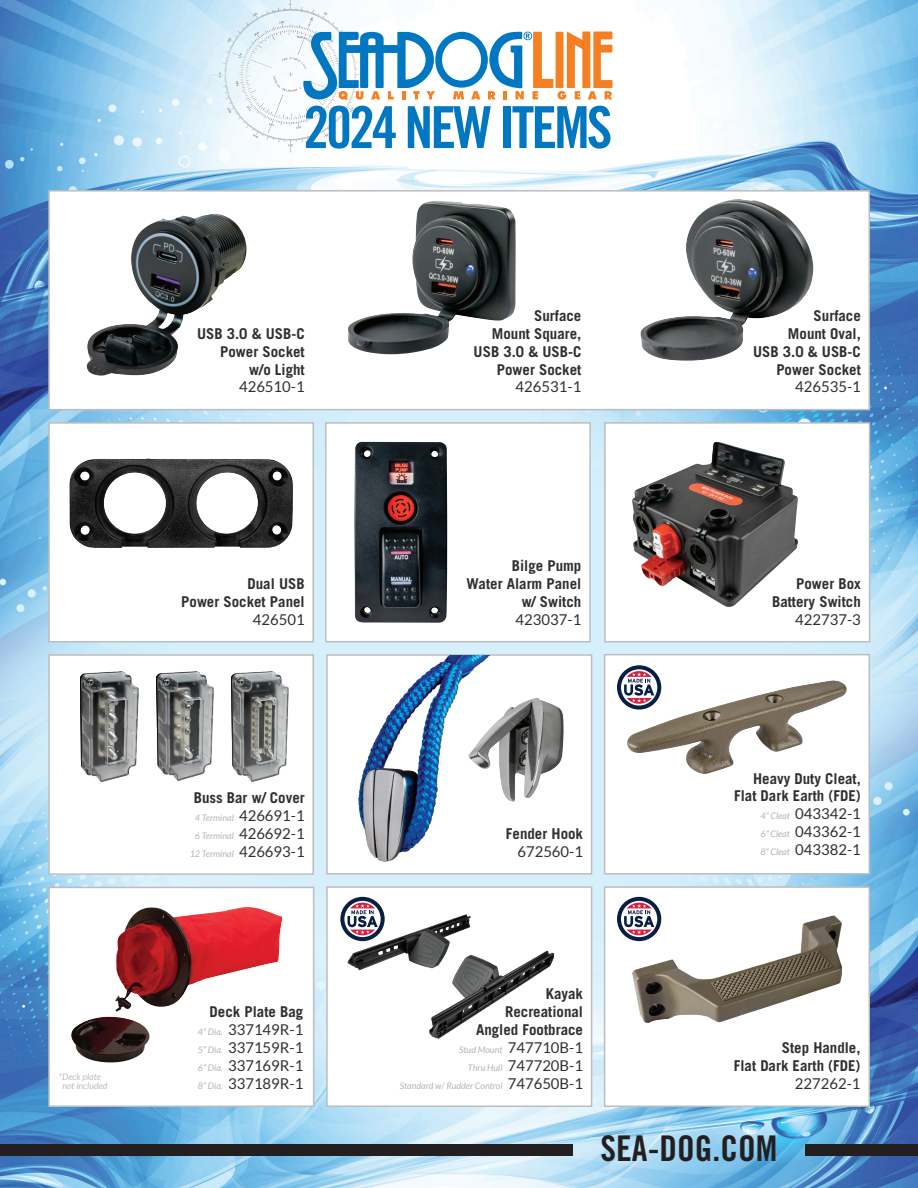
<style>
.page{position:relative;width:918px;height:1188px;background:#fff}
.page>*{position:absolute;margin:0;border:0;box-sizing:border-box;transform-origin:0 0}
.t1{font:57.9px "Trade Gothic LT Std Bd Cn 20";letter-spacing:-.05em;color:#0077c0}
.t2{font:35.4px "Trade Gothic LT Std Bd Cn 20";color:#231f20}
.t3{font:700 15px/17.9px "Trade Gothic LT Std";color:#312f30;text-align:right}
.t4{font:700 14.85px/17.9px "Trade Gothic LT Std";color:#312f30;text-align:right}
.t5{font:14.85px/17.9px "Lato";color:#312f30;text-align:justify}
.t6{font:italic 9px/17.9px "Lato";color:#b2b3b7;text-align:center}
.t7{font:italic 9px/9px "Lato";color:#bcbdc0}
.s1{font-style:normal;font-size:14.85px;color:#312f30}
.s2{font-style:italic;font-size:9px;color:#b2b3b7}
</style>
<div class="page">
<img style="left:0;top:0;width:918px;height:646px">
<img style="left:0;top:646px;width:918px;height:542px">
<div style="left:0;top:1145px;width:572px;height:11px;background:#231f20"></div>
<div style="left:806px;top:1145px;width:112px;height:11px;background:#231f20"></div>
<div style="left:605px;top:655px;width:264px;height:219px;background:#fff"></div>
<div style="left:604px;top:654px;width:266px;height:221px;border:1px solid #bcbdc0"></div>
<div style="left:605px;top:887px;width:264px;height:219px;background:#fff"></div>
<div style="left:604px;top:886px;width:266px;height:221px;border:1px solid #bcbdc0"></div>
<div style="left:49px;top:423px;width:264px;height:219px;background:#fff"></div>
<div style="left:48px;top:422px;width:266px;height:220px;border:1px solid #bcbdc0"></div>
<div style="left:49px;top:191px;width:820px;height:219px;background:#fff"></div>
<div style="left:48px;top:190px;width:822px;height:220px;border:1px solid #bcbdc0"></div>
<div style="left:605px;top:423px;width:265px;height:219px;background:#fff"></div>
<div style="left:604px;top:422px;width:266px;height:220px;border:1px solid #bcbdc0"></div>
<div style="left:326px;top:423px;width:264px;height:219px;background:#fff"></div>
<div style="left:325px;top:422px;width:266px;height:220px;border:1px solid #bcbdc0"></div>
<div style="left:327px;top:655px;width:265px;height:219px;background:#fff"></div>
<div style="left:326px;top:654px;width:266px;height:221px;border:1px solid #bcbdc0"></div>
<div style="left:327px;top:887px;width:265px;height:219px;background:#fff"></div>
<div style="left:326px;top:886px;width:266px;height:221px;border:1px solid #bcbdc0"></div>
<div style="left:49px;top:655px;width:264px;height:219px;background:#fff"></div>
<div style="left:48px;top:654px;width:266px;height:221px;border:1px solid #bcbdc0"></div>
<div style="left:49px;top:887px;width:265px;height:219px;background:#fff"></div>
<div style="left:48px;top:887px;width:266px;height:220px;border:1px solid #bcbdc0"></div>
<img style="left:200px;top:0;width:178px;height:159px">
<svg style="left:303px;top:31px;width:310px;height:69px"></svg>
<img style="left:87px;top:214px;width:159px;height:162px">
<img style="left:348px;top:201px;width:168px;height:153px">
<img style="left:640px;top:199px;width:173px;height:162px">
<img style="left:69px;top:458px;width:224px;height:90px">
<img style="left:354px;top:442px;width:93px;height:181px">
<img style="left:632px;top:442px;width:166px;height:165px">
<img style="left:231px;top:671px;width:58px;height:110px">
<img style="left:156px;top:671px;width:57px;height:110px">
<img style="left:81px;top:671px;width:57px;height:111px">
<img style="left:358px;top:656px;width:131px;height:205px">
<img style="left:468px;top:698px;width:96px;height:104px">
<img style="left:627px;top:680px;width:205px;height:73px">
<img style="left:632px;top:916px;width:210px;height:106px">
<img style="left:347px;top:915px;width:207px;height:123px">
<img style="left:115px;top:907px;width:167px;height:105px">
<img style="left:71px;top:1017px;width:79px;height:46px">
<svg style="left:617px;top:665px;width:44px;height:45px"></svg>
<svg style="left:617px;top:897px;width:44px;height:44px"></svg>
<svg style="left:340px;top:897px;width:45px;height:44px"></svg>
<p class="t7" style="left:62px;top:1073px;width:47px;text-indent:-3px">*Deck plate not included</p>
<h1 class="t1" style="left:303px;top:92px;width:311px">2024 NEW ITEMS</h1>
<p class="t4" style="left:197px;top:324px;width:109px">USB 3.0 &amp; USB-C<br>Power Socket w/o Light</p>
<p class="t5" style="left:239px;top:378px;width:67px">426510-1</p>
<p class="t4" style="left:181px;top:574px;width:125px">Dual USB<br>Power Socket Panel</p>
<p class="t5" style="left:253px;top:610px;width:53px">426501</p>
<p class="t4" style="left:194px;top:789px;width:113px">Buss Bar w/ Cover</p>
<p class="t6" style="left:190px;top:809px;width:117px">4 Terminal <span class="s1">426691-1<br></span>6 Terminal <span class="s1">426692-1<br></span>12 Terminal <span class="s1">426693-1</span></p>
<p class="t3" style="left:210px;top:1003px;width:95px">Deck Plate Bag</p>
<p class="t5" style="left:198px;top:1021px;width:107px"><span class="s2">4” Dia.</span> 337149R-1<br><span class="s2">5” Dia.</span> 337159R-1<br><span class="s2">6” Dia.</span> 337169R-1<br><span class="s2">8” Dia.</span> 337189R-1</p>
<p class="t4" style="left:474px;top:306px;width:109px">Surface<br>Mount Square,<br>USB 3.0 &amp; USB-C<br>Power Socket</p>
<p class="t5" style="left:516px;top:378px;width:67px">426531-1</p>
<p class="t4" style="left:466px;top:556px;width:116px">Bilge Pump<br>Water Alarm Panel w/ Switch</p>
<p class="t5" style="left:516px;top:610px;width:67px">423037-1</p>
<p class="t3" style="left:506px;top:824px;width:79px">Fender Hook</p>
<p class="t5" style="left:517px;top:842px;width:67px">672560-1</p>
<p class="t3" style="left:476px;top:985px;width:109px">Kayak<br>Recreational<br>Angled Footbrace</p>
<p class="t6" style="left:459px;top:1041px;width:125px">Stud Mount <span class="s1">747710B-1</span></p>
<p class="t5" style="left:468px;top:1057px;width:117px"><span class="s2">Thru Hull</span> 747720B-1</p>
<p class="t6" style="left:400px;top:1077px;width:185px">Standard w/ Rudder Control <span class="s1">747650B-1</span></p>
<p class="t4" style="left:753px;top:306px;width:109px">Surface<br>Mount Oval,<br>USB 3.0 &amp; USB-C<br>Power Socket</p>
<p class="t5" style="left:795px;top:378px;width:67px">426535-1</p>
<p class="t3" style="left:772px;top:574px;width:90px">Power Box<br>Battery Switch</p>
<p class="t5" style="left:795px;top:610px;width:67px">422737-3</p>
<p class="t4" style="left:734px;top:769px;width:128px">Heavy Duty Cleat,<br>Flat Dark Earth (FDE)</p>
<p class="t5" style="left:760px;top:805px;width:102px"><span class="s2">4” Cleat</span> 043342-1<br><span class="s2">6” Cleat</span> 043362-1<br><span class="s2">8” Cleat</span> 043382-1</p>
<p class="t4" style="left:734px;top:1039px;width:128px">Step Handle,<br>Flat Dark Earth (FDE)</p>
<p class="t5" style="left:795px;top:1075px;width:67px">227262-1</p>
<h2 class="t2" style="left:601px;top:1127px;width:178px">SEA-DOG.COM</h2>
</div>
